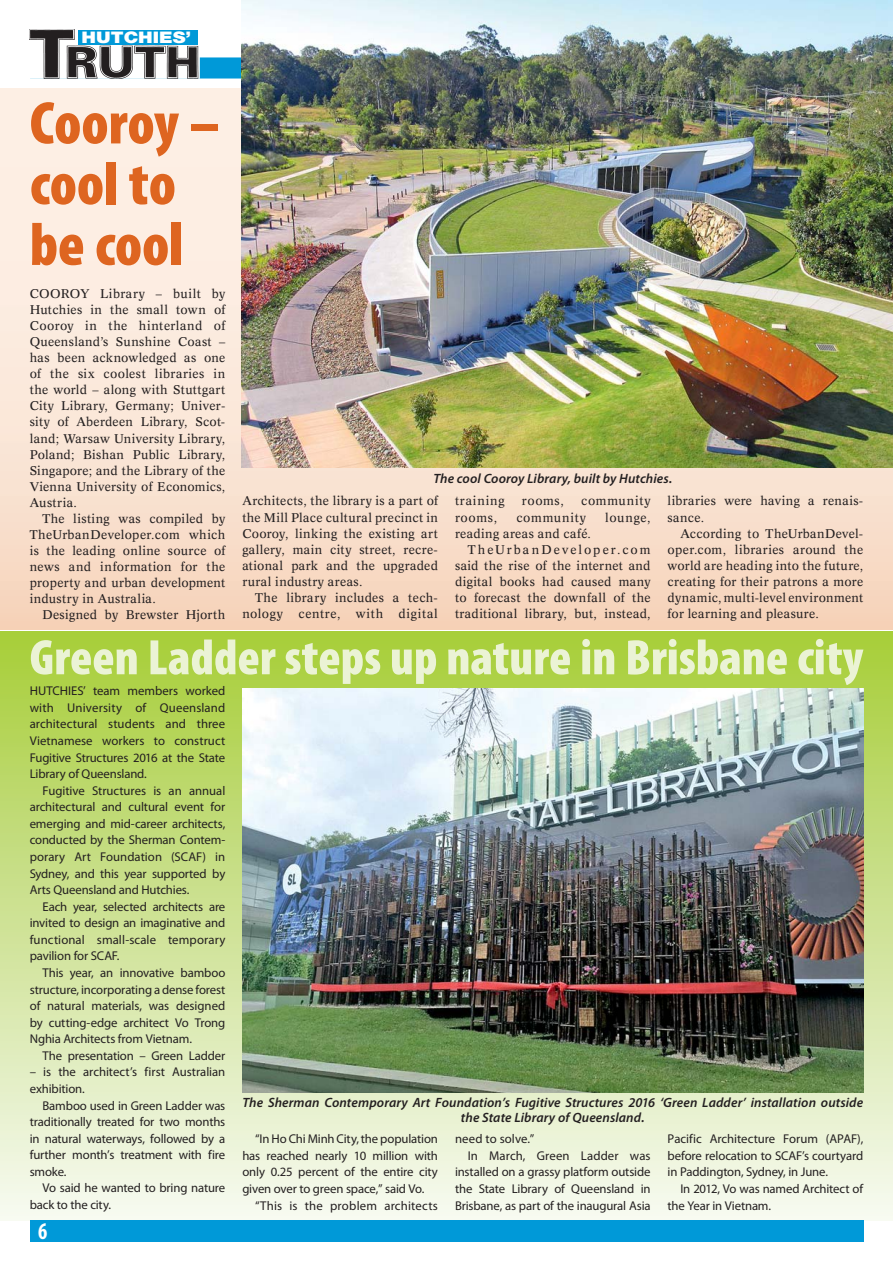
<style>
.page{position:relative;width:893px;height:1263px;background:#fff}
.page>*{position:absolute;margin:0;border:0;box-sizing:border-box;transform-origin:0 0}
.t1{font:900 condensed 60.75px/60.8px "Myriad Pro";letter-spacing:-.005em;color:#de6520}
.t2{font:900 condensed 50.25px "Myriad Pro";color:#ebf3d5}
.t3{font:700 condensed 24px "Myriad Pro";color:#fff;scale:.9 1}
.t4{font:900 15.9px "Helvetica Neue";color:#fff;scale:1.2 1}
.t5{font:italic 600 13.5px/15px "Myriad Pro";letter-spacing:.01em;color:#231f20;text-align:center}
.t6{font:12.75px/16.5px "Myriad Pro";letter-spacing:-.01em;color:#231f20;text-align:justify}
.t7{font:12.75px "Myriad Pro";letter-spacing:.01em;color:#231f20}
.t8{font:12.75px "Myriad Pro";letter-spacing:.015em;color:#231f20}
.t9{font:12.3px/16px "Concorde";letter-spacing:.035em;color:#231f20;text-align:justify}
.t10{font:12.3px "Concorde";letter-spacing:.165em;color:#231f20}
.t11{font:12.3px "Concorde";letter-spacing:.065em;color:#231f20}
.t12{font:12.3px "Concorde";letter-spacing:.06em;color:#231f20}
</style>
<div class="page">
<div style="left:0;top:632px;width:893px;height:588px;background:linear-gradient(to bottom,#a7cd3a,#f6f9f1)"></div>
<div style="left:0;top:88px;width:893px;height:541px;background:linear-gradient(to bottom,#fff5ed,#f7d9c4)"></div>
<img style="left:242px;top:688px;width:621px;height:404px">
<div style="left:30px;top:1220px;width:833px;height:22px;background:#0099d8"></div>
<div style="left:30px;top:57px;width:833px;height:22px;background:#0099d8"></div>
<img style="left:30px;top:30px;width:168px;height:49px">
<div style="left:79px;top:30px;width:119px;height:14px;background:#0099d8"></div>
<img style="left:242px;top:0;width:651px;height:468px">
<p class="t4" style="left:82px;top:31px;width:93px">HUTCHIES’</p>
<h1 class="t1" style="left:30px;top:99px;width:191px">Cooroy – cool to be cool</h1>
<p class="t9" style="left:30px;top:286px;width:197px">COOROY Library – built by Hutchies in the small town of Cooroy in the hinterland of Queensland’s Sunshine Coast – has been acknowledged as one of the six coolest libraries in the world – along with Stuttgart City Library, Germany; Univer&shy;sity of Aberdeen Library, Scot&shy;land; Warsaw University Library, Poland; Bishan Public Library, Singapore; and the Library of the Vienna University of Economics, Austria.</p>
<p class="t9" style="left:30px;top:512px;width:197px;text-indent:13px">The listing was compiled by TheUrbanDeveloper.com which is the leading online source of news and information for the property and urban development industry in Australia.</p>
<p class="t9" style="left:42px;top:608px;width:184px">Designed by Brewster Hjorth</p>
<p class="t5" style="left:433px;top:472px;width:240px">The cool Cooroy Library, built by Hutchies.</p>
<p class="t9" style="left:242px;top:494px;width:197px">Architects, the library is a part of the Mill Place cultural precinct in Cooroy, linking the existing art gallery, main city street, recre&shy;ational park and the upgraded rural industry areas.</p>
<p class="t9" style="left:242px;top:591px;width:197px;text-align:right">The library includes a tech&shy;nology centre, with digital</p>
<p class="t11" style="left:455px;top:496px;width:51px">training</p>
<p class="t9" style="left:522px;top:494px;width:43px">rooms,</p>
<p class="t12" style="left:581px;top:496px;width:71px">community</p>
<p class="t9" style="left:455px;top:510px;width:44px">rooms,</p>
<p class="t11" style="left:516px;top:512px;width:71px">community</p>
<p class="t9" style="left:605px;top:510px;width:47px">lounge,</p>
<p class="t9" style="left:455px;top:526px;width:138px">reading areas and café.</p>
<p class="t10" style="left:468px;top:544px;width:184px">TheUrbanDeveloper.com</p>
<p class="t9" style="left:455px;top:558px;width:197px">said the rise of the internet and</p>
<p class="t9" style="left:455px;top:575px;width:197px">digital books had caused many</p>
<p class="t9" style="left:455px;top:591px;width:197px">to forecast the downfall of the</p>
<p class="t9" style="left:455px;top:607px;width:197px">traditional library, but, instead,</p>
<p class="t9" style="left:668px;top:494px;width:197px">libraries were having a renais&shy;sance.</p>
<p class="t9" style="left:668px;top:526px;width:197px;text-indent:13px">According to TheUrbanDevel&shy;oper.com, libraries around the world are heading into the future, creating for their patrons a more dynamic, multi-level environment for learning and pleasure.</p>
<h2 class="t2" style="left:30px;top:639px;width:835px">Green Ladder steps up nature in Brisbane city</h2>
<p class="t6" style="left:30px;top:684px;width:197px">HUTCHIES’ team members worked with University of Queensland architectural students and three Vietnamese workers to construct Fugitive Structures 2016 at the State Library of Queensland.</p>
<p class="t6" style="left:30px;top:783px;width:197px;text-indent:13px">Fugitive Structures is an annual architectural and cultural event for emerging and mid-career architects, conducted by the Sherman Contem&shy;porary Art Foundation (SCAF) in Sydney, and this year supported by Arts Queensland and Hutchies.</p>
<p class="t6" style="left:30px;top:899px;width:197px;text-indent:13px">Each year, selected architects are invited to design an imaginative and functional small-scale temporary pavilion for SCAF.</p>
<p class="t6" style="left:30px;top:966px;width:197px;text-indent:13px">This year, an innovative bamboo structure, incorporating a dense forest of natural materials, was designed by cutting-edge architect Vo Trong Nghia Architects from Vietnam.</p>
<p class="t6" style="left:42px;top:1049px;width:184px">The presentation – Green Ladder</p>
<p class="t6" style="left:30px;top:1065px;width:197px">– is the architect’s first Australian exhibition.</p>
<p class="t6" style="left:30px;top:1098px;width:197px;text-indent:13px">Bamboo used in Green Ladder was traditionally treated for two months in natural waterways, followed by a further month’s treatment with fire smoke.</p>
<p class="t6" style="left:30px;top:1181px;width:197px;text-indent:13px">Vo said he wanted to bring nature back to the city.</p>
<p class="t5" style="left:242px;top:1097px;width:622px">The Sherman Contemporary Art Foundation’s Fugitive Structures 2016 ‘Green Ladder’ installation outside the State Library of Queensland.</p>
<p class="t6" style="left:668px;top:1132px;width:197px">Pacific Architecture Forum (APAF), before relocation to SCAF’s courtyard in Paddington, Sydney, in June.</p>
<p class="t6" style="left:668px;top:1182px;width:197px;text-indent:13px">In 2012, Vo was named Architect of the Year in Vietnam.</p>
<p class="t6" style="left:242px;top:1132px;width:197px;text-indent:13px">“In Ho Chi Minh City, the population has reached nearly 10 million with only 0.25 percent of the entire city given over to green space,” said Vo.</p>
<p class="t8" style="left:255px;top:1200px;width:184px">“This is the problem architects</p>
<p class="t7" style="left:455px;top:1134px;width:81px">need to solve.”</p>
<p class="t7" style="left:468px;top:1151px;width:184px">In March, Green Ladder was</p>
<p class="t6" style="left:455px;top:1165px;width:197px">installed on a grassy platform outside</p>
<p class="t6" style="left:455px;top:1182px;width:197px">the State Library of Queensland in</p>
<p class="t6" style="left:455px;top:1198px;width:197px">Brisbane, as part of the inaugural Asia</p>
<h3 class="t3" style="left:38px;top:1222px;width:12px">6</h3>
</div>
